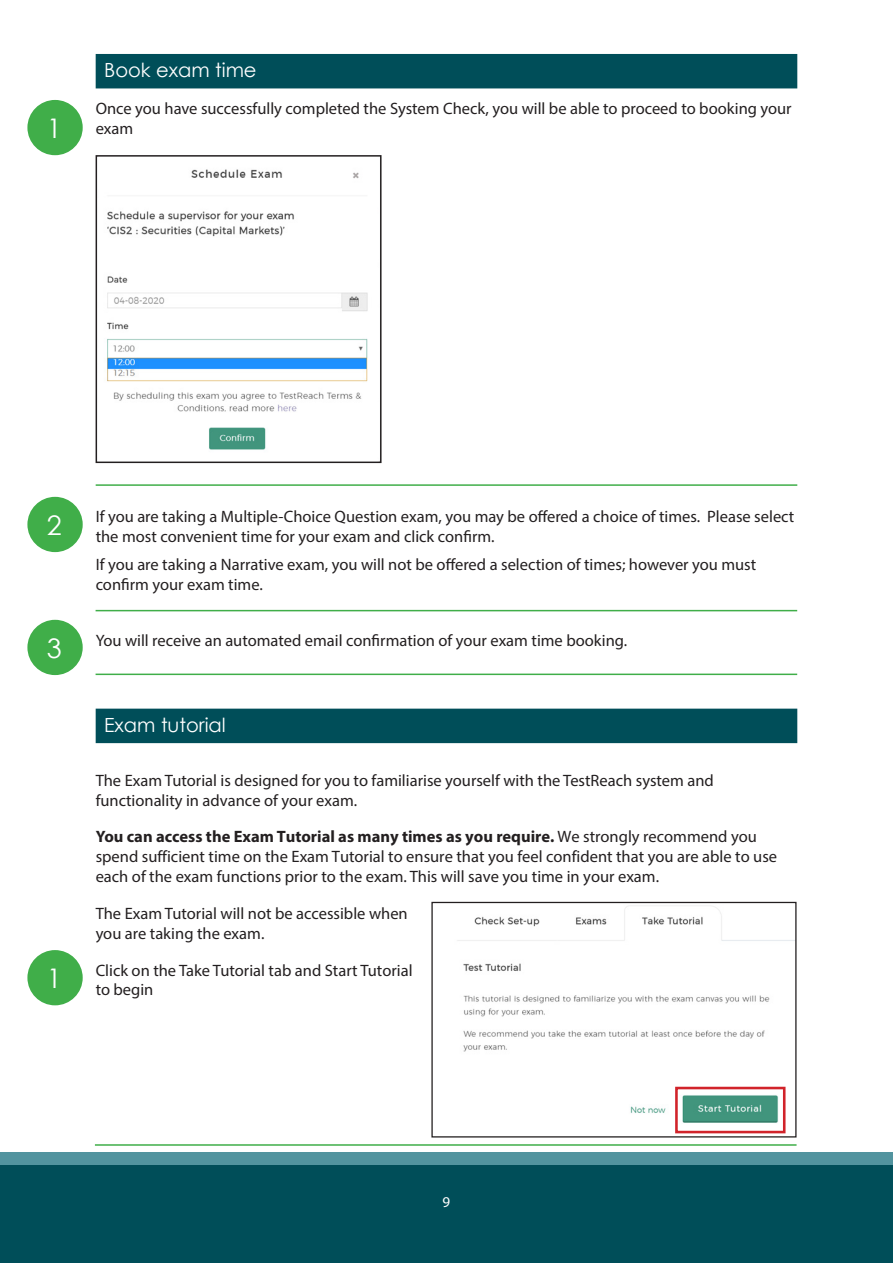
<style>
.page{position:relative;width:893px;height:1263px;background:#fff}
.page>*{position:absolute;margin:0;border:0;box-sizing:border-box;transform-origin:0 0}
.t1{font:27px "Century Gothic";color:#fff}
.head2{font:19.5px "Century Gothic";color:#fff}
.head3{font:16.5px/19.8px "Myriad Pro";color:#231f20}
.bullet1{font:16.5px/19.8px "Myriad Pro";color:#231f20}
.t2{font:15px "Myriad Pro";color:#fff}
.s1{font-weight:700}
</style>
<div class="page">
<div style="left:0;top:1165px;width:893px;height:98px;background:#004e59"></div>
<div style="left:0;top:1152px;width:893px;height:13px;background:#52949f"></div>
<div style="left:96px;top:54px;width:701px;height:34px;background:#004e59"></div>
<div style="left:96px;top:709px;width:701px;height:34px;background:#004e59"></div>
<div style="left:27px;top:100px;width:56px;height:55px;background:#40ae49;border-radius:50%"></div>
<div style="left:27px;top:497px;width:56px;height:55px;background:#40ae49;border-radius:50%"></div>
<hr style="left:96px;top:484px;width:701px;height:2px;background:#40ae49">
<img style="left:107px;top:169px;width:261px;height:281px">
<div style="left:96px;top:155px;width:286px;height:308px;border:2px solid #231f20"></div>
<div style="left:27px;top:620px;width:56px;height:55px;background:#40ae49;border-radius:50%"></div>
<hr style="left:96px;top:610px;width:701px;height:1px;background:#40ae49">
<hr style="left:96px;top:674px;width:701px;height:1px;background:#40ae49">
<div style="left:27px;top:950px;width:56px;height:55px;background:#40ae49;border-radius:50%"></div>
<img style="left:457px;top:905px;width:337px;height:229px">
<div style="left:431px;top:902px;width:365px;height:235px;border:1px solid #231f20"></div>
<div style="left:675px;top:1087px;width:110px;height:46px;border:3px solid #d1232a"></div>
<hr style="left:95px;top:1144px;width:701px;height:2px;background:#40ae49">
<p class="t1" style="left:47px;top:109px;width:16px">1</p>
<p class="head2" style="left:104px;top:57px;width:154px">Book exam time</p>
<p class="bullet1" style="left:96px;top:98px;width:697px">Once you have successfully completed the System Check, you will be able to proceed to booking your exam</p>
<p class="t1" style="left:47px;top:506px;width:16px">2</p>
<p class="t1" style="left:47px;top:629px;width:16px">3</p>
<p class="t1" style="left:47px;top:959px;width:16px">1</p>
<p class="bullet1" style="left:96px;top:506px;width:700px">If you are taking a Multiple-Choice Question exam, you may be offered a choice of times. Please select the most convenient time for your exam and click confirm.</p>
<p class="bullet1" style="left:96px;top:554px;width:662px">If you are taking a Narrative exam, you will not be offered a selection of times; however you must confirm your exam time.</p>
<p class="bullet1" style="left:96px;top:631px;width:533px">You will receive an automated email confirmation of your exam time booking.</p>
<p class="head2" style="left:104px;top:711px;width:123px">Exam tutorial</p>
<p class="head3" style="left:96px;top:770px;width:620px">The Exam Tutorial is designed for you to familiarise yourself with the TestReach system and functionality in advance of your exam.</p>
<p class="head3" style="left:96px;top:827px;width:683px"><span class="s1">You can access the Exam Tutorial as many times as you require.</span> We strongly recommend you spend sufficient time on the Exam Tutorial to ensure that you feel confident that you are able to use each of the exam functions prior to the exam. This will save you time in your exam.</p>
<p class="head3" style="left:96px;top:903px;width:314px">The Exam Tutorial will not be accessible when you are taking the exam.</p>
<p class="head3" style="left:96px;top:960px;width:318px">Click on the Take Tutorial tab and Start Tutorial to begin</p>
<p class="t2" style="left:443px;top:1192px;width:9px">9</p>
</div>
